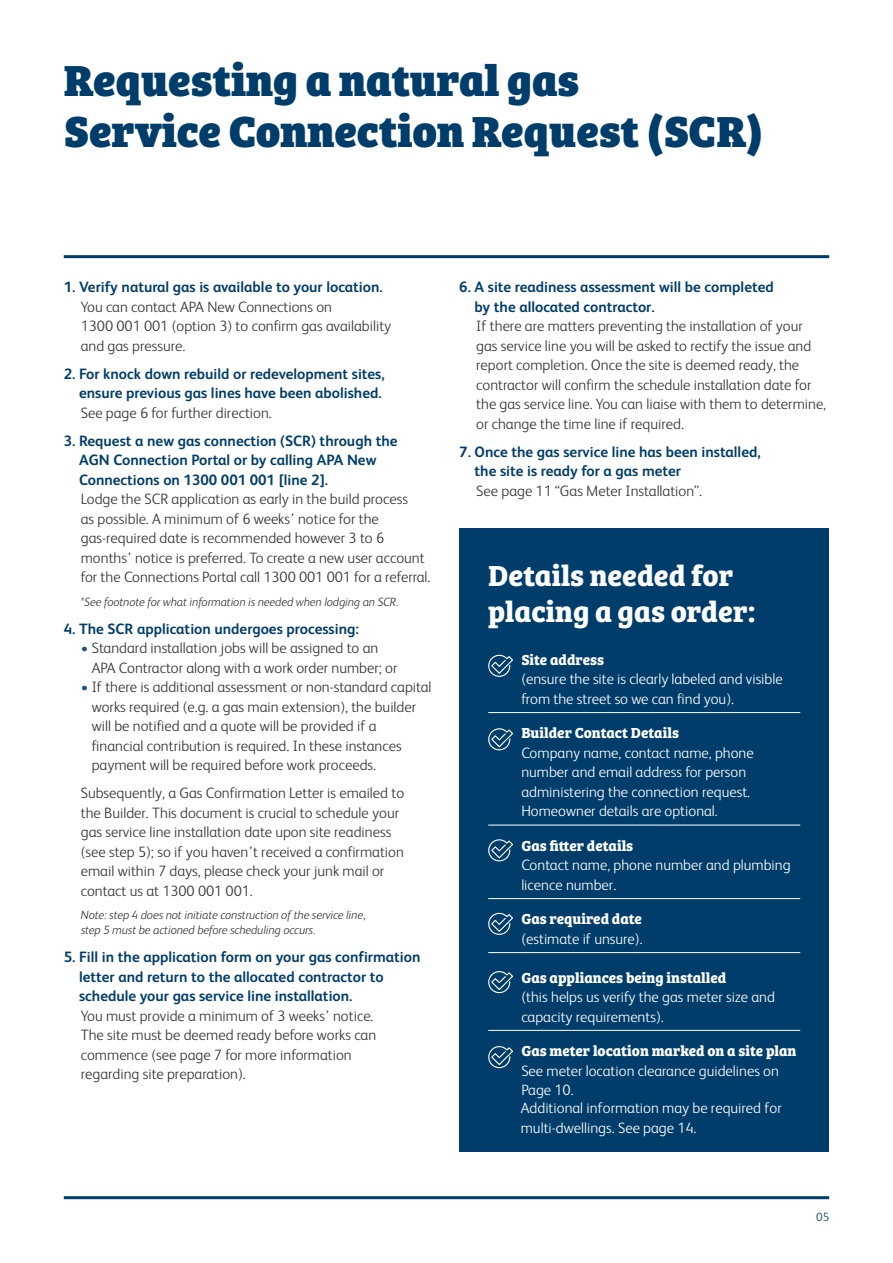
<style>
.page{position:relative;width:893px;height:1263px;background:#fff}
.page>*{position:absolute;margin:0;border:0;box-sizing:border-box;transform-origin:0 0}
.t1{font:45px/51px "Bree Serif Eb";color:#003d6a}
.t2{font:700 30px/36px "Bree Serif";color:#fff}
.t3{font:300 15px/19.5px "FS Albert";color:#313232}
.t4{font:700 15px/19.5px "FS Albert";color:#003d6a}
.t5{font:300 15px/19.5px "FS Albert";color:#fff}
.t6{font:700 15px "Bree Serif";color:#fff}
.t7{font:italic 300 12px/15px "FS Albert";letter-spacing:-.01em;color:#313232}
.t8{font:300 12px "FS Albert";color:#003d6a}
.s1{color:#1f5581}
</style>
<div class="page">
<hr style="left:64px;top:255px;width:765px;height:3px;background:#003d6a">
<hr style="left:64px;top:1196px;width:765px;height:3px;background:#003d6a">
<div style="left:459px;top:528px;width:370px;height:624px;background:#003d6a"></div>
<hr style="left:488px;top:712px;width:312px;height:1px;background:#fff">
<hr style="left:488px;top:825px;width:312px;height:1px;background:#fff">
<hr style="left:488px;top:898px;width:312px;height:1px;background:#fff">
<hr style="left:488px;top:952px;width:312px;height:1px;background:#fff">
<hr style="left:488px;top:1030px;width:312px;height:1px;background:#fff">
<svg style="left:488px;top:654px;width:25px;height:23px"></svg>
<svg style="left:488px;top:728px;width:25px;height:23px"></svg>
<svg style="left:488px;top:839px;width:25px;height:23px"></svg>
<svg style="left:488px;top:912px;width:25px;height:23px"></svg>
<svg style="left:488px;top:971px;width:25px;height:23px"></svg>
<svg style="left:488px;top:1046px;width:25px;height:23px"></svg>
<h1 class="t1" style="left:64px;top:52px;width:700px">Requesting a natural gas<br>Service Connection Request (SCR)</h1>
<p class="t4" style="left:64px;top:277px;width:320px">1. Verify natural gas is available to your location.</p>
<p class="t3" style="left:81px;top:296px;width:312px">You can contact APA New Connections on<br>1300 001 001 (option 3) to confirm gas availability and gas pressure.</p>
<p class="t4" style="left:64px;top:364px;width:322px;text-align:right">2. For knock down rebuild or redevelopment sites, ensure previous gas lines have been abolished.</p>
<p class="t3" style="left:81px;top:402px;width:193px">See page 6 for further direction.</p>
<p class="t4" style="left:79px;top:431px;width:320px;text-indent:-15px">3. Request a new gas connection (SCR) through the<br>AGN Connection Portal or by calling APA New<br>Connections on 1300 001 001 [line 2].</p>
<p class="t3" style="left:81px;top:489px;width:351px">Lodge the SCR application as early in the build process<br>as possible. A minimum of 6 weeks’ notice for the gas-required date is recommended however 3 to 6 months’ notice is preferred. To create a new user account for the Connections Portal call 1300 001 001 for a referral.</p>
<p class="t7" style="left:81px;top:594px;width:319px">*See footnote for what information is needed when lodging an SCR.</p>
<p class="t4" style="left:64px;top:619px;width:297px">4. The SCR application undergoes processing:</p>
<p class="t3" style="left:92px;top:638px;width:307px;text-indent:-11px"><span class="s1">•</span> Standard installation jobs will be assigned to an<br>APA Contractor along with a work order number; or</p>
<p class="t3" style="left:92px;top:677px;width:341px;text-indent:-11px"><span class="s1">•</span> If there is additional assessment or non-standard capital works required (e.g. a gas main extension), the builder will be notified and a quote will be provided if a financial contribution is required. In these instances payment will be required before work proceeds.</p>
<p class="t3" style="left:81px;top:783px;width:325px">Subsequently, a Gas Confirmation Letter is emailed to the Builder. This document is crucial to schedule your gas service line installation date upon site readiness (see step 5); so if you haven’t received a confirmation email within 7 days, please check your junk mail or contact us at 1300 001 001.</p>
<p class="t7" style="left:81px;top:908px;width:286px">Note: step 4 does not initiate construction of the service line, step 5 must be actioned before scheduling occurs.</p>
<p class="t4" style="left:79px;top:947px;width:343px;text-indent:-15px">5. Fill in the application form on your gas confirmation letter and return to the allocated contractor to schedule your gas service line installation.</p>
<p class="t3" style="left:81px;top:1005px;width:297px">You must provide a minimum of 3 weeks’ notice.<br>The site must be deemed ready before works can commence (see page 7 for more information regarding site preparation).</p>
<p class="t4" style="left:475px;top:277px;width:301px;text-indent:-15px">6. A site readiness assessment will be completed by the allocated contractor.</p>
<p class="t3" style="left:476px;top:316px;width:351px">If there are matters preventing the installation of your gas service line you will be asked to rectify the issue and report completion. Once the site is deemed ready, the contractor will confirm the schedule installation date for the gas service line. You can liaise with them to determine, or change the time line if required.</p>
<p class="t4" style="left:475px;top:442px;width:288px;text-indent:-15px">7. Once the gas service line has been installed, the site is ready for a gas meter</p>
<p class="t3" style="left:476px;top:480px;width:227px">See page 11 “Gas Meter Installation”.</p>
<h2 class="t2" style="left:488px;top:555px;width:269px">Details needed for placing a gas order:</h2>
<p class="t6" style="left:521px;top:648px;width:84px">Site address</p>
<p class="t5" style="left:521px;top:669px;width:263px">(ensure the site is clearly labeled and visible from the street so we can find you).</p>
<p class="t6" style="left:521px;top:721px;width:159px">Builder Contact Details</p>
<p class="t5" style="left:521px;top:742px;width:234px">Company name, contact name, phone number and email address for person administering the connection request.<br>Homeowner details are optional.</p>
<p class="t6" style="left:521px;top:834px;width:113px">Gas fitter details</p>
<p class="t5" style="left:521px;top:855px;width:271px">Contact name, phone number and plumbing licence number.</p>
<p class="t6" style="left:521px;top:907px;width:122px">Gas required date</p>
<p class="t5" style="left:521px;top:928px;width:123px">(estimate if unsure).</p>
<p class="t6" style="left:521px;top:966px;width:206px">Gas appliances being installed</p>
<p class="t5" style="left:521px;top:986px;width:255px">(this helps us verify the gas meter size and capacity requirements).</p>
<p class="t6" style="left:521px;top:1039px;width:277px">Gas meter location marked on a site plan</p>
<p class="t5" style="left:521px;top:1060px;width:259px">See meter location clearance guidelines on<br>Page 10.</p>
<p class="t5" style="left:521px;top:1097px;width:262px">Additional information may be required for multi-dwellings. See page 14.</p>
<p class="t8" style="left:816px;top:1209px;width:14px">05</p>
</div>
